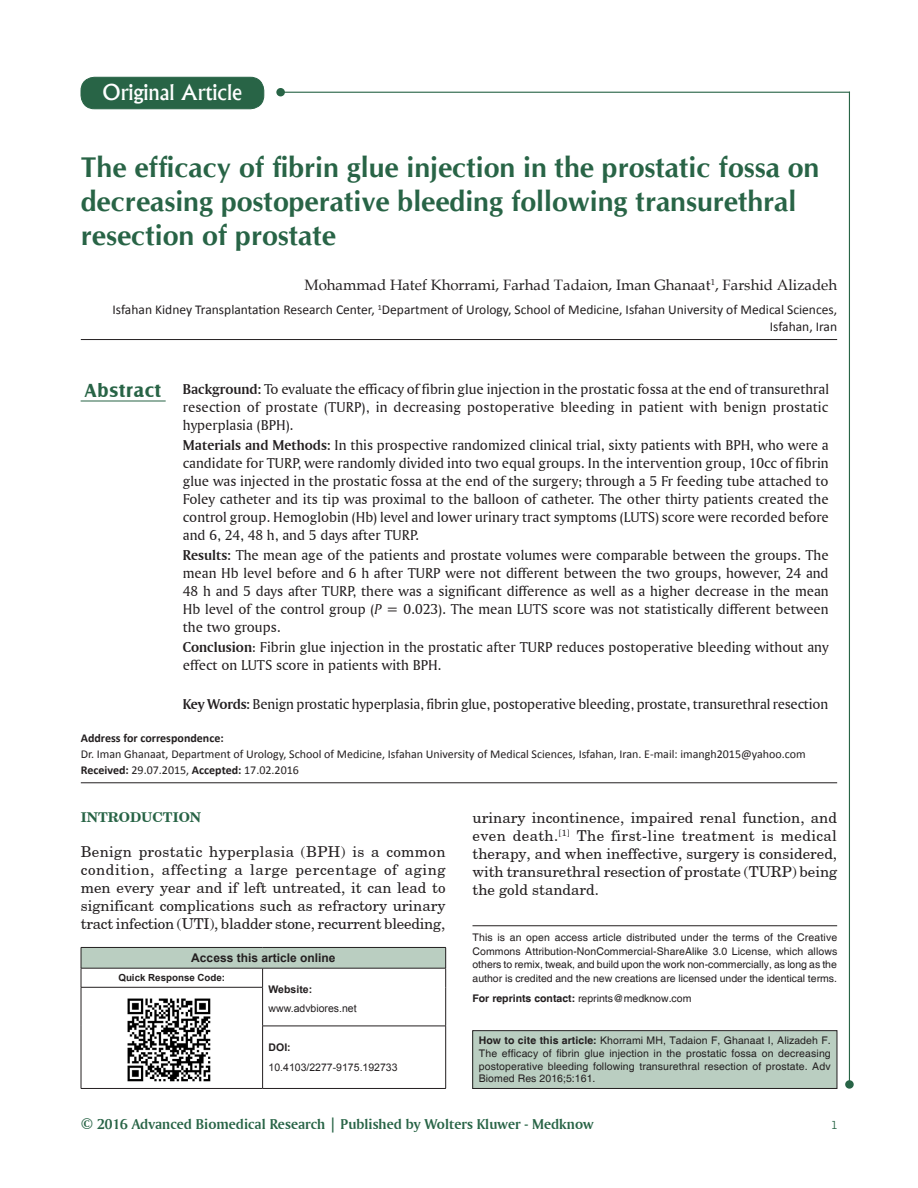
<style>
.page{position:relative;width:918px;height:1188px;background:#fff}
.page>*{position:absolute;margin:0;border:0;box-sizing:border-box;transform-origin:0 0}
.AT{font:700 28.5px/34.2px "CG Omega";color:#286446}
.AH{font:500 21px "Albertus";color:#fff}
.ABSH{font:700 19.5px "Castle T";letter-spacing:.04em;color:#286446}
.ABS{font:15px/18px "Amerigo BT Roman A";color:#231f20;text-align:justify}
.TX{font:15px/18px "New Century Schoolbook";letter-spacing:-.005em;color:#231f20;text-align:justify}
.KWD{font:15px "Amerigo BT Roman A";letter-spacing:-.01em;color:#231f20}
.RF{font:15px "Amerigo BT Bold A";color:#286446}
.AU{font:15px "Book Antiqua";color:#231f20}
.AFF{font:13.5px/16.2px "Calibri";color:#231f20;text-align:right}
.t1{font:700 13.5px "Century Schoolbook BT";color:#286446}
.ADD{font:12px/15.8px "Calibri";color:#231f20}
.HIS{font:12px "Calibri";color:#231f20}
.ATAO{font:700 12px "Arial";color:#231f20}
.RF-2{font:12px "Bell Centennial BT Address";color:#286446}
.OS{font:10.5px/13.5px "Helvetica";color:#231f20;text-align:justify}
.SRC{font:10.5px/12.6px "Helvetica";letter-spacing:.01em;color:#231f20;text-align:justify}
.DOI{font:10.5px "Arial";color:#231f20}
.WEB{font:10.5px "Arial";color:#231f20}
.WEB-2{font:700 10.5px "Arial";color:#231f20}
.DOI-2{font:700 10.5px "Arial";color:#231f20}
.QRC{font:700 9.75px "Arial";color:#231f20}
.s1{font-family:"Amerigo BT Bold A"}
.s2{font-family:"Amerigo BT Italic A"}
.s3{font-weight:700}
</style>
<div class="page">
<div style="left:81px;top:77px;width:183px;height:32px;background:#286446;border-radius:14px"></div>
<div style="left:81px;top:77px;width:183px;height:32px;border:1px solid #286446;border-radius:14px"></div>
<hr style="left:281px;top:92px;width:569px;height:1px;background:#286446">
<div style="left:276px;top:88px;width:9px;height:8px;background:#286446;border-radius:50%"></div>
<hr style="left:849px;top:92px;width:1px;height:992px;background:#286446">
<div style="left:845px;top:1080px;width:9px;height:9px;background:#286446;border-radius:50%"></div>
<hr style="left:81px;top:782px;width:756px;height:1px;background:#231f20">
<hr style="left:81px;top:401px;width:85px;height:1px;background:#286446">
<hr style="left:81px;top:339px;width:756px;height:1px;background:#231f20">
<div style="left:81px;top:947px;width:365px;height:21px;background:#bacec1"></div>
<hr style="left:81px;top:1088px;width:182px;height:1px;background:#231f20">
<hr style="left:81px;top:947px;width:182px;height:1px;background:#231f20">
<hr style="left:263px;top:947px;width:183px;height:1px;background:#231f20">
<hr style="left:81px;top:968px;width:182px;height:1px;background:#231f20">
<svg style="left:81px;top:948px;width:1px;height:39px"></svg>
<hr style="left:263px;top:968px;width:183px;height:1px;background:#231f20">
<svg style="left:445px;top:948px;width:1px;height:39px"></svg>
<hr style="left:445px;top:987px;width:1px;height:39px;background:#231f20">
<hr style="left:81px;top:987px;width:182px;height:1px;background:#231f20">
<hr style="left:81px;top:987px;width:1px;height:39px;background:#231f20">
<hr style="left:81px;top:1026px;width:1px;height:62px;background:#231f20">
<hr style="left:445px;top:1026px;width:1px;height:62px;background:#231f20">
<hr style="left:263px;top:1088px;width:183px;height:1px;background:#231f20">
<svg style="left:262px;top:968px;width:1px;height:19px"></svg>
<hr style="left:262px;top:987px;width:1px;height:39px;background:#231f20">
<hr style="left:262px;top:1026px;width:1px;height:62px;background:#231f20">
<hr style="left:262px;top:1026px;width:184px;height:1px;background:#231f20">
<img style="left:127px;top:998px;width:84px;height:84px">
<div style="left:473px;top:1031px;width:364px;height:57px;background:#bacec1"></div>
<div style="left:472px;top:1030px;width:365px;height:59px;border:1px solid #231f20"></div>
<hr style="left:472px;top:925px;width:365px;height:1px;background:#231f20">
<p class="AH" style="left:103px;top:80px;width:141px">Original Article</p>
<p class="AT" style="left:81px;top:150px;width:740px">The efficacy of fibrin glue injection in the prostatic fossa on decreasing postoperative bleeding following transurethral resection of prostate</p>
<p class="AU" style="left:304px;top:274px;width:534px">Mohammad Hatef Khorrami, Farhad Tadaion, Iman Ghanaat<sup>1</sup>, Farshid Alizadeh</p>
<p class="AFF" style="left:113px;top:302px;width:726px">Isfahan Kidney Transplantation Research Center, <sup>1</sup>Department of Urology, School of Medicine, Isfahan University of Medical Sciences,<br>Isfahan, Iran</p>
<p class="ABSH" style="left:85px;top:380px;width:78px">Abstract</p>
<p class="ABS" style="left:183px;top:380px;width:648px"><span class="s1">Background:</span> To evaluate the efficacy of fibrin glue injection in the prostatic fossa at the end of transurethral resection of prostate (TURP), in decreasing postoperative bleeding in patient with benign prostatic hyperplasia (BPH).</p>
<p class="ABS" style="left:183px;top:436px;width:647px"><span class="s1">Materials and Methods:</span> In this prospective randomized clinical trial, sixty patients with BPH, who were a candidate for TURP, were randomly divided into two equal groups. In the intervention group, 10cc of fibrin glue was injected in the prostatic fossa at the end of the surgery; through a 5 Fr feeding tube attached to Foley catheter and its tip was proximal to the balloon of catheter. The other thirty patients created the control group. Hemoglobin (Hb) level and lower urinary tract symptoms (LUTS) score were recorded before and 6, 24, 48 h, and 5 days after TURP.</p>
<p class="ABS" style="left:183px;top:546px;width:647px"><span class="s1">Results:</span> The mean age of the patients and prostate volumes were comparable between the groups. The mean Hb level before and 6 h after TURP were not different between the two groups, however, 24 and 48 h and 5 days after TURP, there was a significant difference as well as a higher decrease in the mean Hb level of the control group (<span class="s2">P</span> = 0.023). The mean LUTS score was not statistically different between the two groups.</p>
<p class="ABS" style="left:183px;top:638px;width:647px"><span class="s1">Conclusion</span>: Fibrin glue injection in the prostatic after TURP reduces postoperative bleeding without any effect on LUTS score in patients with BPH.</p>
<p class="KWD" style="left:183px;top:695px;width:647px"><span class="s1">Key Words:</span> Benign prostatic hyperplasia, fibrin glue, postoperative bleeding, prostate, transurethral resection</p>
<p class="ADD" style="left:81px;top:730px;width:726px"><span class="s3">Address for correspondence:<br></span>Dr. Iman Ghanaat, Department of Urology, School of Medicine, Isfahan University of Medical Sciences, Isfahan, Iran. E‑mail: imangh2015@yahoo.com</p>
<p class="HIS" style="left:81px;top:762px;width:220px"><span class="s3">Received:</span> 29.07.2015, <span class="s3">Accepted:</span> 17.02.2016</p>
<h1 class="t1" style="left:81px;top:809px;width:122px">INTRODUCTION</h1>
<p class="TX" style="left:81px;top:843px;width:366px">Benign prostatic hyperplasia (BPH) is a common condition, affecting a large percentage of aging men every year and if left untreated, it can lead to significant complications such as refractory urinary tract infection (UTI), bladder stone, recurrent bleeding,</p>
<p class="ATAO" style="left:191px;top:950px;width:146px">Access this article online</p>
<p class="QRC" style="left:118px;top:971px;width:108px">Quick Response Code:</p>
<p class="WEB-2" style="left:269px;top:982px;width:45px">Website:</p>
<p class="WEB" style="left:269px;top:1002px;width:90px">www.advbiores.net</p>
<p class="DOI-2" style="left:269px;top:1041px;width:24px">DOI:</p>
<p class="DOI" style="left:269px;top:1060px;width:131px">10.4103/2277-9175.192733</p>
<p class="TX" style="left:472px;top:808px;width:366px">urinary incontinence, impaired renal function, and even death.<sup>[1]</sup> The first‑line treatment is medical therapy, and when ineffective, surgery is considered, with transurethral resection of prostate (TURP) being the gold standard.</p>
<p class="OS" style="left:472px;top:931px;width:366px">This is an open access article distributed under the terms of the Creative Commons Attribution-NonCommercial-ShareAlike 3.0 License, which allows others to remix, tweak, and build upon the work non-commercially, as long as the author is credited and the new creations are licensed under the identical terms.</p>
<p class="OS" style="left:472px;top:992px;width:220px"><span class="s3">For reprints contact:</span> reprints@medknow.com</p>
<p class="SRC" style="left:479px;top:1035px;width:353px"><span class="s3">How to cite this article:</span> Khorrami MH, Tadaion F, Ghanaat I, Alizadeh F.<br>The efficacy of fibrin glue injection in the prostatic fossa on decreasing postoperative bleeding following transurethral resection of prostate. Adv Biomed Res 2016;5:161.</p>
<p class="RF" style="left:81px;top:1115px;width:514px">© 2016 Advanced Biomedical Research | Published by Wolters Kluwer - Medknow</p>
<p class="RF-2" style="left:832px;top:1118px;width:7px">1</p>
</div>
